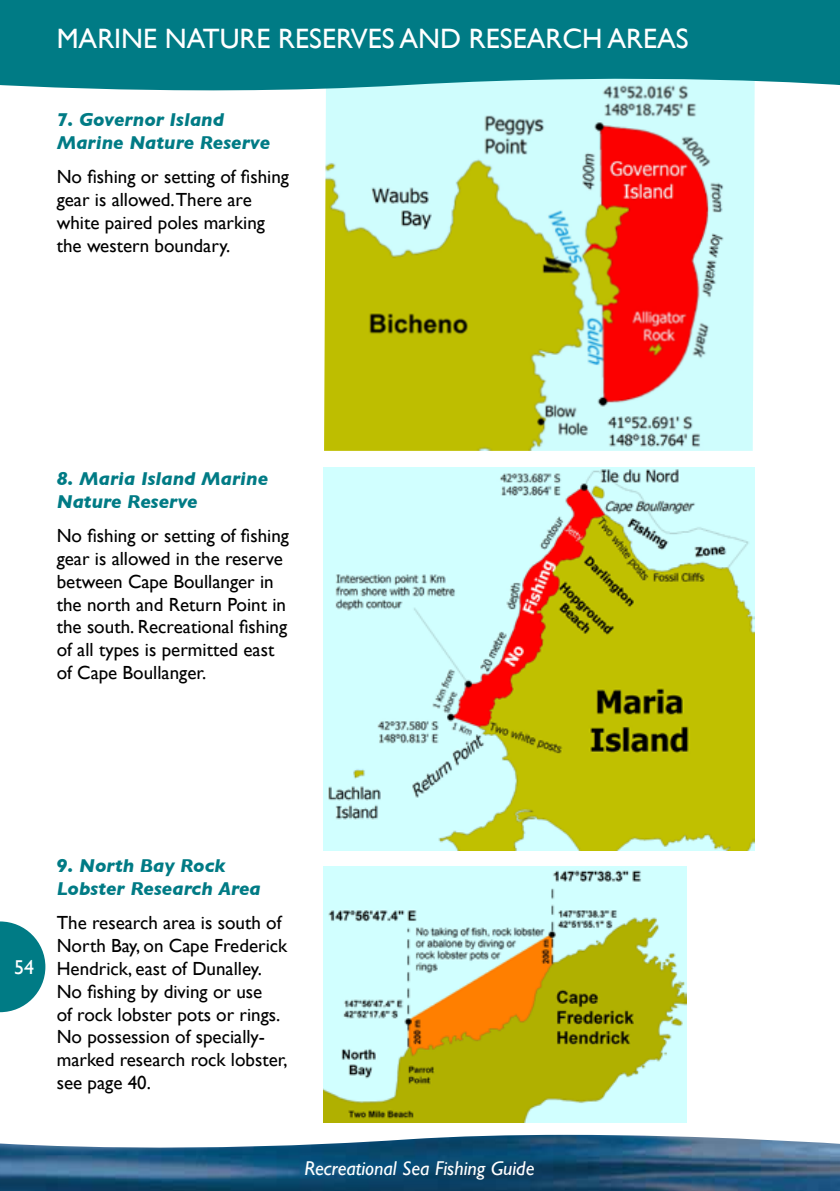
<style>
.page{position:relative;width:840px;height:1191px;background:#fff}
.page>*{position:absolute;margin:0;border:0;box-sizing:border-box;transform-origin:0 0}
.Page_Header{font:28px "Gill Sans";color:#fff}
.t1{font:italic 20px "Gill Sans";color:#fff}
.t2{font:20px "Gill Sans";color:#fff}
.Sub_Header{font:19px/22.8px "Gill Sans";color:#000}
.Sub_Header-2{font:italic 700 19px/22.8px "Gill Sans";color:#007b85}
</style>
<div class="page">
<img style="left:324px;top:467px;width:430px;height:383px">
<img style="left:324px;top:99px;width:430px;height:352px">
<img style="left:0;top:1134px;width:840px;height:57px">
<svg style="left:0;top:0;width:839px;height:99px;background:#208d95"></svg>
<img style="left:324px;top:866px;width:362px;height:257px">
<svg style="left:0;top:921px;width:45px;height:91px"></svg>
<p class="Page_Header" style="left:57px;top:22px;width:633px">MARINE NATURE RESERVES AND RESEARCH AREAS</p>
<p class="Sub_Header-2" style="left:57px;top:109px;width:215px">7. Governor Island<br>Marine Nature Reserve</p>
<p class="Sub_Header" style="left:57px;top:165px;width:234px">No fishing or setting of fishing gear is allowed.There are white paired poles marking the western boundary.</p>
<p class="Sub_Header-2" style="left:57px;top:467px;width:213px">8. Maria Island Marine<br>Nature Reserve</p>
<p class="Sub_Header" style="left:57px;top:524px;width:234px">No fishing or setting of fishing gear is allowed in the reserve between Cape Boullanger in the north and Return Point in the south. Recreational fishing of all types is permitted east of Cape Boullanger.</p>
<p class="t2" style="left:14px;top:955px;width:21px">54</p>
<p class="Sub_Header-2" style="left:57px;top:854px;width:205px">9. North Bay Rock<br>Lobster Research Area</p>
<p class="Sub_Header" style="left:57px;top:911px;width:232px">The research area is south of<br>North Bay, on Cape Frederick<br>Hendrick, east of Dunalley.<br>No fishing by diving or use<br>of rock lobster pots or rings.<br>No possession of specially&shy;marked research rock lobster, see page 40.</p>
<p class="t1" style="left:304px;top:1157px;width:231px">Recreational Sea Fishing Guide</p>
</div>
